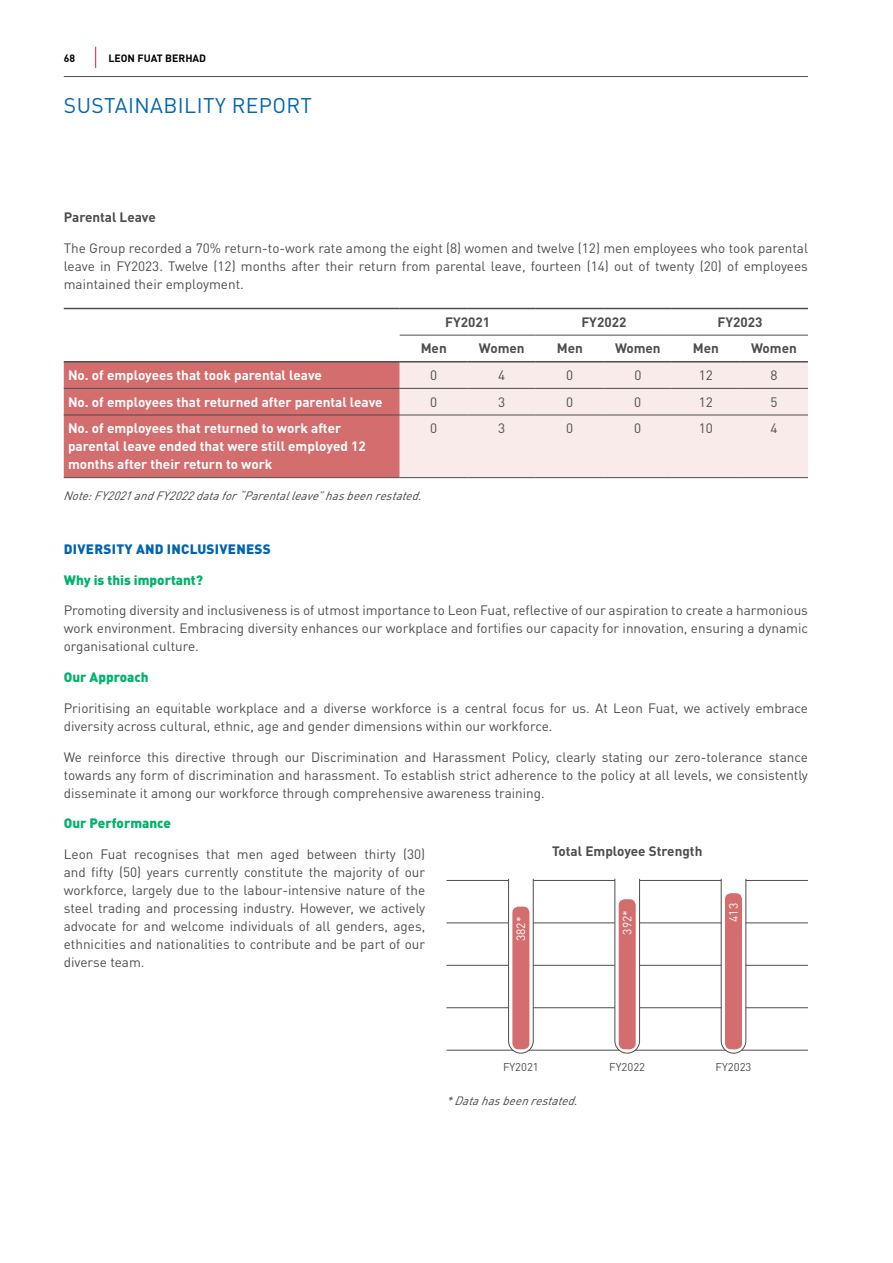
<style>
.page{position:relative;width:893px;height:1263px;background:#fff}
.page>*{position:absolute;margin:0;border:0;box-sizing:border-box;transform-origin:0 0}
.t1{font:21px "DIN Pro";color:#0064b1}
.t2{font:13.5px/18px "DIN Pro";color:#4d4d4f;text-align:justify}
.t3{font:700 13.5px/18px "DIN Pro";color:#fff}
.t4{font:700 13.5px "DIN Pro";color:#4d4d4f}
.t5{font:900 13.5px "DIN Pro";color:#00b26b}
.t6{font:900 13.5px "DIN Pro";letter-spacing:.02em;color:#0064b1}
.t7{font:italic 12px "DIN Pro";color:#414042}
.t8{font:12px "DIN Pro";color:#fff}
.t9{font:11.25px "DIN Pro";color:#4d4d4f}
.t10{font:700 10.5px "DIN";color:#000}
</style>
<div class="page">
<div style="left:64px;top:362px;width:336px;height:115px;background:#d46d6e"></div>
<div style="left:400px;top:362px;width:408px;height:115px;background:#f8ebe9"></div>
<hr style="left:64px;top:308px;width:336px;height:1px;background:#4d4d4f">
<hr style="left:400px;top:308px;width:68px;height:1px;background:#4d4d4f">
<hr style="left:468px;top:308px;width:68px;height:1px;background:#4d4d4f">
<hr style="left:536px;top:308px;width:68px;height:1px;background:#4d4d4f">
<hr style="left:604px;top:308px;width:68px;height:1px;background:#4d4d4f">
<hr style="left:672px;top:308px;width:68px;height:1px;background:#4d4d4f">
<hr style="left:740px;top:308px;width:68px;height:1px;background:#4d4d4f">
<hr style="left:64px;top:415px;width:336px;height:1px;background:#4d4d4f">
<hr style="left:400px;top:415px;width:68px;height:1px;background:#4d4d4f">
<hr style="left:468px;top:415px;width:68px;height:1px;background:#4d4d4f">
<hr style="left:536px;top:415px;width:68px;height:1px;background:#4d4d4f">
<hr style="left:604px;top:415px;width:68px;height:1px;background:#4d4d4f">
<hr style="left:672px;top:415px;width:68px;height:1px;background:#4d4d4f">
<hr style="left:740px;top:415px;width:68px;height:1px;background:#4d4d4f">
<hr style="left:400px;top:335px;width:68px;height:1px;background:#4d4d4f">
<hr style="left:468px;top:335px;width:68px;height:1px;background:#4d4d4f">
<hr style="left:536px;top:335px;width:68px;height:1px;background:#4d4d4f">
<hr style="left:604px;top:335px;width:68px;height:1px;background:#4d4d4f">
<hr style="left:672px;top:335px;width:68px;height:1px;background:#4d4d4f">
<hr style="left:740px;top:335px;width:68px;height:1px;background:#4d4d4f">
<hr style="left:64px;top:388px;width:336px;height:1px;background:#4d4d4f">
<hr style="left:400px;top:388px;width:68px;height:1px;background:#4d4d4f">
<hr style="left:468px;top:388px;width:68px;height:1px;background:#4d4d4f">
<hr style="left:536px;top:388px;width:68px;height:1px;background:#4d4d4f">
<hr style="left:604px;top:388px;width:68px;height:1px;background:#4d4d4f">
<hr style="left:672px;top:388px;width:68px;height:1px;background:#4d4d4f">
<hr style="left:740px;top:388px;width:68px;height:1px;background:#4d4d4f">
<hr style="left:64px;top:477px;width:336px;height:1px;background:#4d4d4f">
<hr style="left:400px;top:477px;width:68px;height:1px;background:#4d4d4f">
<hr style="left:468px;top:477px;width:68px;height:1px;background:#4d4d4f">
<hr style="left:536px;top:477px;width:68px;height:1px;background:#4d4d4f">
<hr style="left:604px;top:477px;width:68px;height:1px;background:#4d4d4f">
<hr style="left:672px;top:477px;width:68px;height:1px;background:#4d4d4f">
<hr style="left:740px;top:477px;width:68px;height:1px;background:#4d4d4f">
<hr style="left:64px;top:361px;width:336px;height:1px;background:#4d4d4f">
<hr style="left:400px;top:361px;width:68px;height:1px;background:#4d4d4f">
<hr style="left:468px;top:361px;width:68px;height:1px;background:#4d4d4f">
<hr style="left:536px;top:361px;width:68px;height:1px;background:#4d4d4f">
<hr style="left:604px;top:361px;width:68px;height:1px;background:#4d4d4f">
<hr style="left:672px;top:361px;width:68px;height:1px;background:#4d4d4f">
<hr style="left:740px;top:361px;width:68px;height:1px;background:#4d4d4f">
<hr style="left:446px;top:1007px;width:362px;height:1px;background:#4d4d4f">
<hr style="left:446px;top:1050px;width:362px;height:1px;background:#4d4d4f">
<hr style="left:446px;top:965px;width:362px;height:1px;background:#4d4d4f">
<hr style="left:446px;top:923px;width:362px;height:1px;background:#4d4d4f">
<hr style="left:446px;top:880px;width:362px;height:1px;background:#4d4d4f">
<svg style="left:508px;top:878px;width:26px;height:176px"></svg>
<svg style="left:614px;top:878px;width:26px;height:176px"></svg>
<svg style="left:720px;top:878px;width:27px;height:176px"></svg>
<div style="left:512px;top:907px;width:17px;height:142px;background:#d46d6e;border-radius:6px"></div>
<div style="left:619px;top:899px;width:17px;height:150px;background:#d46d6e;border-radius:6px"></div>
<div style="left:725px;top:893px;width:17px;height:156px;background:#d46d6e;border-radius:6px"></div>
<svg style="left:95px;top:47px;width:1px;height:21px"></svg>
<hr style="left:64px;top:76px;width:744px;height:1px;background:#4d4d4f">
<p class="t10" style="left:64px;top:51px;width:13px">68</p>
<p class="t10" style="left:108px;top:51px;width:99px">LEON FUAT BERHAD</p>
<h1 class="t1" style="left:64px;top:89px;width:26px">Sustainability</h1>
<h1 class="t1" style="left:232px;top:89px;width:41px">REport</h1>
<p class="t4" style="left:64px;top:206px;width:94px">Parental Leave</p>
<p class="t2" style="left:64px;top:238px;width:746px">The Group recorded a 70% return-to-work rate among the eight (8) women and twelve (12) men employees who took parental leave in FY2023. Twelve (12) months after their return from parental leave, fourteen (14) out of twenty (20) of employees maintained their employment.</p>
<p class="t4" style="left:445px;top:310px;width:47px">FY2021</p>
<p class="t4" style="left:581px;top:310px;width:47px">FY2022</p>
<p class="t4" style="left:717px;top:310px;width:47px">FY2023</p>
<p class="t4" style="left:421px;top:337px;width:28px">Men</p>
<p class="t4" style="left:479px;top:337px;width:47px">Women</p>
<p class="t4" style="left:557px;top:337px;width:28px">Men</p>
<p class="t4" style="left:615px;top:337px;width:47px">Women</p>
<p class="t4" style="left:693px;top:337px;width:28px">Men</p>
<p class="t4" style="left:751px;top:337px;width:47px">Women</p>
<p class="t3" style="left:68px;top:364px;width:255px">No. of employees that took parental leave</p>
<p class="t2" style="left:430px;top:365px;width:9px">0</p>
<p class="t2" style="left:498px;top:365px;width:9px">4</p>
<p class="t2" style="left:566px;top:365px;width:9px">0</p>
<p class="t2" style="left:634px;top:365px;width:9px">0</p>
<p class="t2" style="left:699px;top:365px;width:16px">12</p>
<p class="t2" style="left:770px;top:365px;width:9px">8</p>
<p class="t3" style="left:68px;top:391px;width:316px">No. of employees that returned after parental leave</p>
<p class="t2" style="left:430px;top:391px;width:9px">0</p>
<p class="t2" style="left:498px;top:391px;width:9px">3</p>
<p class="t2" style="left:566px;top:391px;width:9px">0</p>
<p class="t2" style="left:634px;top:391px;width:9px">0</p>
<p class="t2" style="left:699px;top:391px;width:16px">12</p>
<p class="t2" style="left:770px;top:391px;width:9px">5</p>
<p class="t3" style="left:68px;top:418px;width:299px">No. of employees that returned to work after parental leave ended that were still employed 12 months after their return to work</p>
<p class="t2" style="left:430px;top:418px;width:9px">0</p>
<p class="t2" style="left:498px;top:418px;width:9px">3</p>
<p class="t2" style="left:566px;top:418px;width:9px">0</p>
<p class="t2" style="left:634px;top:418px;width:9px">0</p>
<p class="t2" style="left:699px;top:418px;width:16px">10</p>
<p class="t2" style="left:770px;top:418px;width:9px">4</p>
<p class="t7" style="left:64px;top:486px;width:362px">Note:FY2021 and FY2022 data for“Parentalleave”has been restated.</p>
<p class="t6" style="left:64px;top:537px;width:31px">Diversity</p>
<p class="t6" style="left:136px;top:537px;width:10px">and</p>
<p class="t6" style="left:167px;top:537px;width:14px">Incl</p>
<p class="t6" style="left:197px;top:537px;width:40px">usiveness</p>
<p class="t5" style="left:64px;top:568px;width:141px">Why is this important?</p>
<p class="t2" style="left:64px;top:600px;width:746px">Promoting diversity and inclusiveness is of utmost importance to Leon Fuat, reflective of our aspiration to create a harmonious work environment. Embracing diversity enhances our workplace and fortifies our capacity for innovation, ensuring a dynamic organisational culture.</p>
<p class="t5" style="left:64px;top:666px;width:86px">Our Approach</p>
<p class="t2" style="left:64px;top:698px;width:746px">Prioritising an equitable workplace and a diverse workforce is a central focus for us. At Leon Fuat, we actively embrace diversity across cultural, ethnic, age and gender dimensions within our workforce.</p>
<p class="t2" style="left:64px;top:746px;width:746px">We reinforce this directive through our Discrimination and Harassment Policy, clearly stating our zero-tolerance stance towards any form of discrimination and harassment. To establish strict adherence to the policy at all levels, we consistently disseminate it among our workforce through comprehensive awareness training.</p>
<p class="t5" style="left:64px;top:812px;width:109px">Our Performance</p>
<p class="t2" style="left:64px;top:844px;width:363px">Leon Fuat recognises that men aged between thirty (30) and fifty (50) years currently constitute the majority of our workforce, largely due to the labour-intensive nature of the steel trading and processing industry. However, we actively advocate for and welcome individuals of all genders, ages, ethnicities and nationalities to contribute and be part of our diverse team.</p>
<p class="t4" style="left:552px;top:840px;width:152px">Total Employee Strength</p>
<p class="t8" style="left:511px;top:941px;width:26px;rotate:-90deg">382*</p>
<p class="t8" style="left:618px;top:934px;width:26px;rotate:-90deg">392*</p>
<p class="t8" style="left:724px;top:922px;width:20px;rotate:-90deg">413</p>
<p class="t9" style="left:503px;top:1058px;width:37px">FY2021</p>
<p class="t9" style="left:609px;top:1058px;width:37px">FY2022</p>
<p class="t9" style="left:716px;top:1058px;width:37px">FY2023</p>
<p class="t7" style="left:446px;top:1091px;width:135px">* Data has been restated.</p>
</div>
